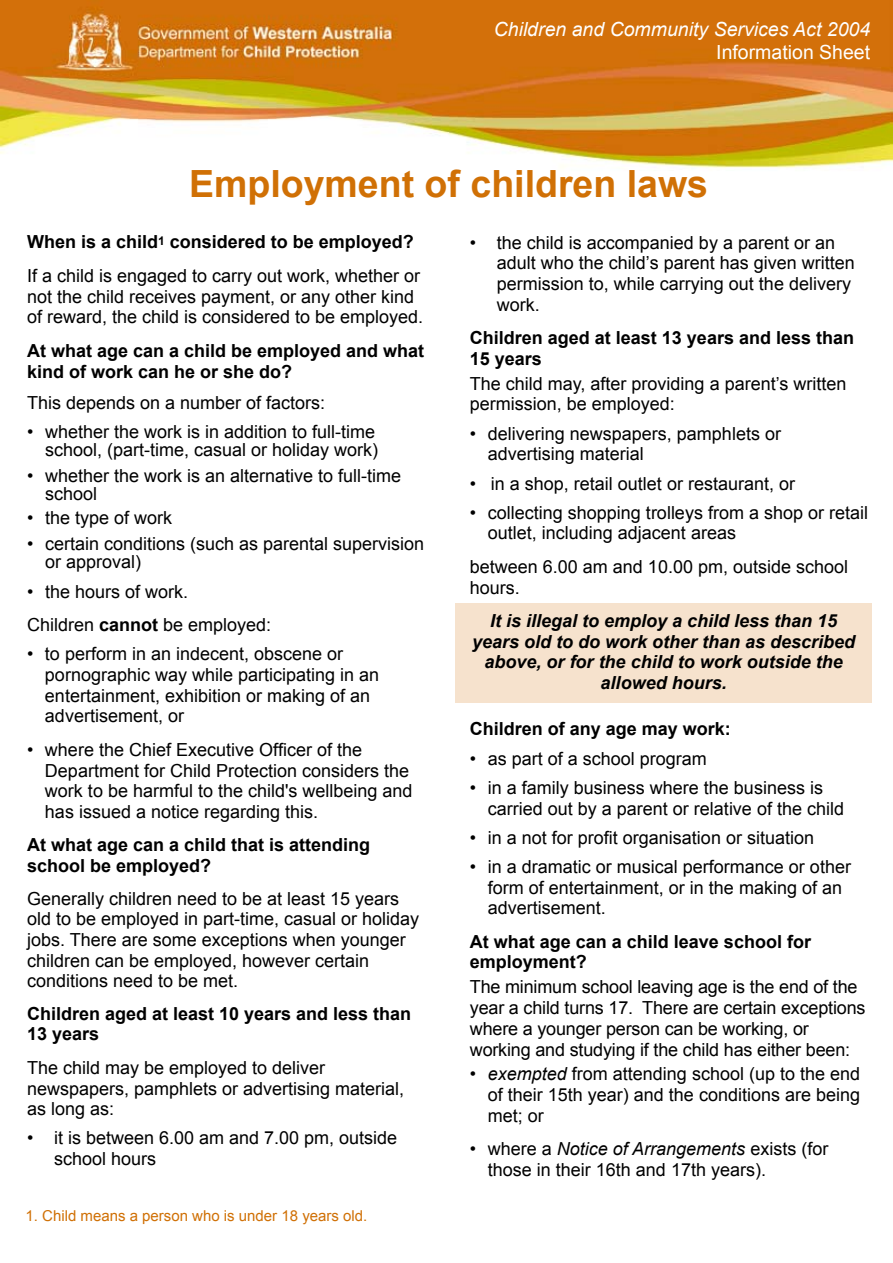
<style>
.page{position:relative;width:893px;height:1263px;background:#fff}
.page>*{position:absolute;margin:0;border:0;box-sizing:border-box;transform-origin:0 0}
.t1{font:700 37.5px "Arial";color:#d07005}
.t2{font:italic 19.5px "Arial";color:#fff}
.t3{font:19.5px "Arial";color:#fff}
.t4{font:18px/20.7px "Arial";color:#000}
.t5{font:700 18px/20.7px "Arial";color:#000}
.t6{font:italic 700 18px/20.7px "Arial";color:#000;text-align:center}
.t7{font:15px "Arial";color:#d07005}
.s1{font-weight:700}
.s2{font-style:italic}
</style>
<div class="page">
<div style="left:455px;top:603px;width:417px;height:100px;background:#f6e2cd"></div>
<img style="left:0;top:0;width:893px;height:168px">
<p class="t2" style="left:494px;top:16px;width:378px">Children and Community Services Act 2004</p>
<p class="t3" style="left:716px;top:39px;width:155px">Information Sheet</p>
<h1 class="t1" style="left:189px;top:159px;width:520px">Employment of children laws</h1>
<p class="t4" style="left:27px;top:226px;width:395px;line-height:33.5px"><span class="s1">When is a child</span><sup>1</sup> <span class="s1">considered to be employed?<br></span>If a child is engaged to carry out work, whether or</p>
<p class="t4" style="left:27px;top:286px;width:398px">not the child receives payment, or any other kind of reward, the child is considered to be employed.</p>
<p class="t5" style="left:27px;top:341px;width:399px">At what age can a child be employed and what kind of work can he or she do?</p>
<p class="t4" style="left:27px;top:392px;width:300px">This depends on a number of factors:</p>
<p class="t4" style="left:27px;top:423px;width:353px;line-height:18px;text-align:right">• whether the work is in addition to full-time school, (part-time, casual or holiday work)</p>
<p class="t4" style="left:45px;top:467px;width:358px;line-height:18px;text-indent:-18px">• whether the work is an alternative to full-time school</p>
<p class="t4" style="left:27px;top:507px;width:147px">• the type of work</p>
<p class="t4" style="left:45px;top:535px;width:381px;line-height:18px;text-indent:-18px">• certain conditions (such as parental supervision or approval)</p>
<p class="t4" style="left:27px;top:575px;width:246px;line-height:33.5px">• the hours of work.<br>Children <span class="s1">cannot</span> be employed:</p>
<p class="t4" style="left:45px;top:644px;width:336px;text-indent:-18px">• to perform in an indecent, obscene or pornographic way while participating in an entertainment, exhibition or making of an advertisement, or</p>
<p class="t4" style="left:45px;top:739px;width:369px;text-indent:-18px">• where the Chief Executive Officer of the Department for Child Protection considers the work to be harmful to the child's wellbeing and has issued a notice regarding this.</p>
<p class="t5" style="left:27px;top:835px;width:345px">At what age can a child that is attending school be employed?</p>
<p class="t4" style="left:27px;top:888px;width:394px">Generally children need to be at least 15 years old to be employed in part-time, casual or holiday jobs. There are some exceptions when younger children can be employed, however certain conditions need to be met.</p>
<p class="t5" style="left:27px;top:1004px;width:386px">Children aged at least 10 years and less than<br>13 years</p>
<p class="t4" style="left:27px;top:1057px;width:379px">The child may be employed to deliver newspapers, pamphlets or advertising material, as long as:</p>
<p class="t4" style="left:54px;top:1128px;width:345px;text-indent:-27px">• it is between 6.00 am and 7.00 pm, outside school hours</p>
<p class="t7" style="left:26px;top:1206px;width:343px">1. Child means a person who is under 18 years old.</p>
<p class="t4" style="left:497px;top:232px;width:359px;text-indent:-27px">• the child is accompanied by a parent or an adult who the child’s parent has given written permission to, while carrying out the delivery work.</p>
<p class="t5" style="left:470px;top:328px;width:386px">Children aged at least 13 years and less than<br>15 years</p>
<p class="t4" style="left:470px;top:373px;width:378px">The child may, after providing a parent’s written permission, be employed:</p>
<p class="t4" style="left:488px;top:423px;width:295px;text-indent:-18px">• delivering newspapers, pamphlets or advertising material</p>
<p class="t4" style="left:470px;top:473px;width:327px">• in a shop, retail outlet or restaurant, or</p>
<p class="t4" style="left:488px;top:502px;width:382px;text-indent:-18px">• collecting shopping trolleys from a shop or retail outlet, including adjacent areas</p>
<p class="t4" style="left:470px;top:556px;width:380px">between 6.00 am and 10.00 pm, outside school hours.</p>
<p class="t6" style="left:472px;top:611px;width:385px">It is illegal to employ a child less than 15 years old to do work other than as described above, or for the child to work outside the allowed hours.</p>
<p class="t5" style="left:470px;top:719px;width:263px">Children of any age may work:</p>
<p class="t4" style="left:470px;top:748px;width:239px">• as part of a school program</p>
<p class="t4" style="left:488px;top:777px;width:358px;text-indent:-18px">• in a family business where the business is carried out by a parent or relative of the child</p>
<p class="t4" style="left:470px;top:827px;width:346px">• in a not for profit organisation or situation</p>
<p class="t4" style="left:488px;top:856px;width:365px;text-indent:-18px">• in a dramatic or musical performance or other form of entertainment, or in the making of an advertisement.</p>
<p class="t5" style="left:470px;top:932px;width:343px">At what age can a child leave school for employment?</p>
<p class="t4" style="left:470px;top:977px;width:397px">The minimum school leaving age is the end of the year a child turns 17. There are certain exceptions where a younger person can be working, or working and studying if the child has either been:</p>
<p class="t4" style="left:488px;top:1064px;width:374px;text-align:justify;text-indent:-18px"><span class="s2">• exempted</span> from attending school (up to the end of their 15th year) and the conditions are being met; or</p>
<p class="t4" style="left:488px;top:1139px;width:342px;text-indent:-18px">• where a <span class="s2">Notice of Arrangements</span> exists (for those in their 16th and 17th years).</p>
</div>
